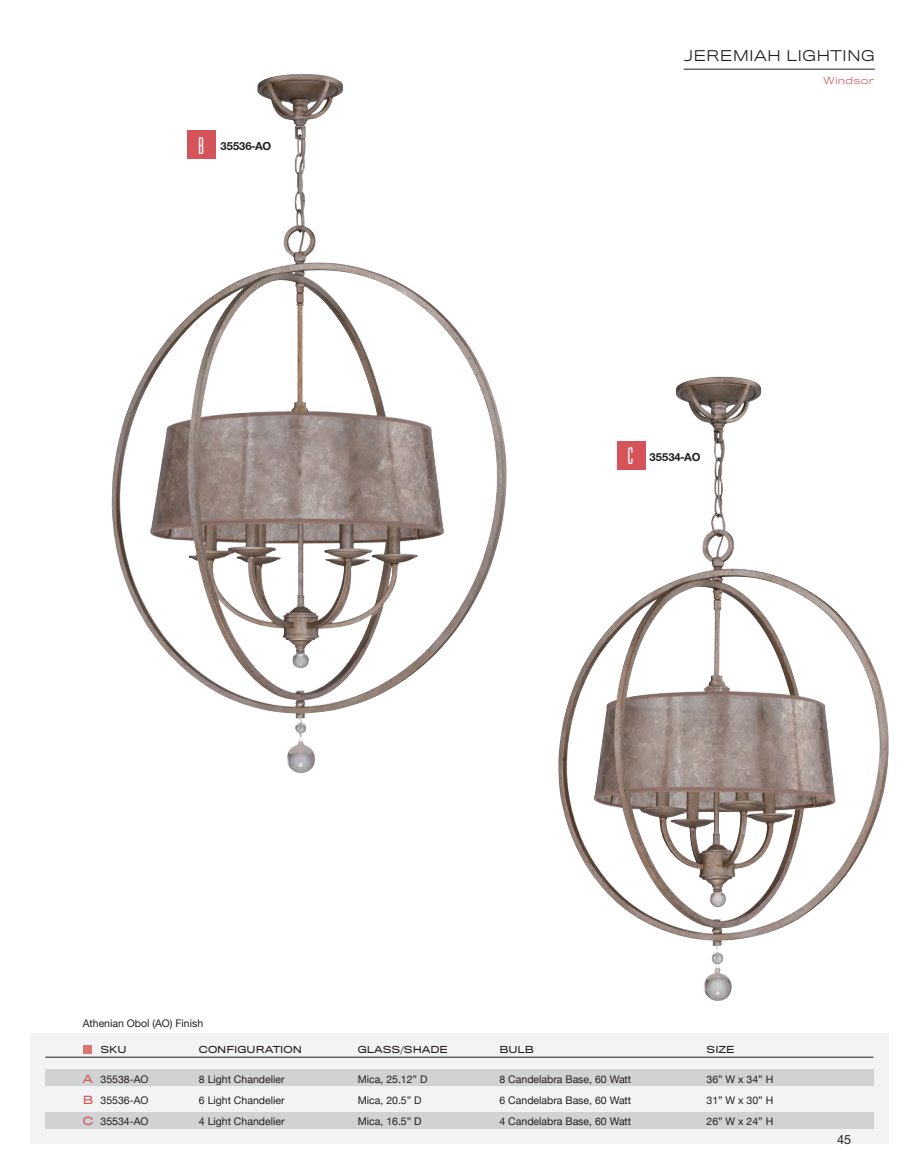
<style>
.page{position:relative;width:917px;height:1172px;background:#fff}
.page>*{position:absolute;margin:0;border:0;box-sizing:border-box;transform-origin:0 0}
.t1{font:21px "Titling Gothic FB Skyline";color:#fff}
.t2{font:300 13.8px "Titling Gothic FB Wide";letter-spacing:.015em;color:#231f20}
.t3{font:13.5px "Helvetica Neue H55";color:#231f20}
.t4{font:12px "Helvetica Neue H75";color:#231f20}
.t5{font:10.5px "Helvetica Neue";color:#231f20}
.t6{font:10.5px "Titling Gothic FB Wide";color:#d45459}
.t7{font:9px "Titling Gothic FB Wide";color:#231f20}
.GlamourCOPY{font:300 9px "Titling Gothic FB Wide";letter-spacing:.03em;color:#d45459}
</style>
<div class="page">
<div style="left:30px;top:1033px;width:858px;height:111px;background:#f2f3f4"></div>
<img style="left:558px;top:381px;width:331px;height:620px">
<img style="left:112px;top:74px;width:394px;height:699px">
<div style="left:617px;top:441px;width:28px;height:28px;background:#d45459"></div>
<div style="left:188px;top:131px;width:28px;height:28px;background:#d45459"></div>
<div style="left:83px;top:1045px;width:8px;height:9px;background:#db7671"></div>
<hr style="left:45px;top:1057px;width:828px;height:1px;background:#231f20">
<div style="left:45px;top:1070px;width:828px;height:16px;background:#d1d2d4"></div>
<div style="left:45px;top:1112px;width:828px;height:16px;background:#d1d2d4"></div>
<hr style="left:683px;top:69px;width:191px;height:1px;background:#231f20">
<p class="t1" style="left:198px;top:134px;width:7px">B</p>
<p class="t4" style="left:220px;top:138px;width:52px">35536-AO</p>
<p class="t2" style="left:684px;top:48px;width:192px">JEREMIAH LIGHTING</p>
<p class="GlamourCOPY" style="left:823px;top:75px;width:52px">Windsor</p>
<p class="t1" style="left:627px;top:444px;width:7px">C</p>
<p class="t4" style="left:649px;top:449px;width:52px">35534-AO</p>
<p class="t5" style="left:83px;top:1014px;width:122px">Athenian Obol (AO) Finish</p>
<p class="t7" style="left:100px;top:1043px;width:28px">SKU</p>
<p class="t5" style="left:100px;top:1070px;width:50px">35538-AO</p>
<p class="t5" style="left:100px;top:1091px;width:50px">35536-AO</p>
<p class="t5" style="left:100px;top:1112px;width:50px">35534-AO</p>
<p class="t6" style="left:83px;top:1072px;width:12px">A</p>
<p class="t6" style="left:83px;top:1093px;width:12px">B</p>
<p class="t6" style="left:83px;top:1114px;width:12px">C</p>
<p class="t7" style="left:199px;top:1043px;width:104px">CONFIGURATION</p>
<p class="t5" style="left:199px;top:1070px;width:87px">8 Light Chandelier</p>
<p class="t5" style="left:199px;top:1091px;width:87px">6 Light Chandelier</p>
<p class="t5" style="left:199px;top:1112px;width:87px">4 Light Chandelier</p>
<p class="t7" style="left:357px;top:1043px;width:92px">GLASS/SHADE</p>
<p class="t5" style="left:357px;top:1070px;width:71px">Mica, 25.12” D</p>
<p class="t5" style="left:357px;top:1091px;width:65px">Mica, 20.5” D</p>
<p class="t5" style="left:357px;top:1112px;width:65px">Mica, 16.5” D</p>
<p class="t7" style="left:499px;top:1043px;width:36px">BULB</p>
<p class="t5" style="left:499px;top:1070px;width:133px">8 Candelabra Base, 60 Watt</p>
<p class="t5" style="left:499px;top:1091px;width:133px">6 Candelabra Base, 60 Watt</p>
<p class="t5" style="left:499px;top:1112px;width:133px">4 Candelabra Base, 60 Watt</p>
<p class="t7" style="left:706px;top:1043px;width:30px">SIZE</p>
<p class="t5" style="left:706px;top:1070px;width:68px">36” W x 34” H</p>
<p class="t5" style="left:706px;top:1091px;width:68px">31” W x 30” H</p>
<p class="t5" style="left:706px;top:1112px;width:68px">26” W x 24” H</p>
<p class="t3" style="left:837px;top:1130px;width:16px">45</p>
</div>
